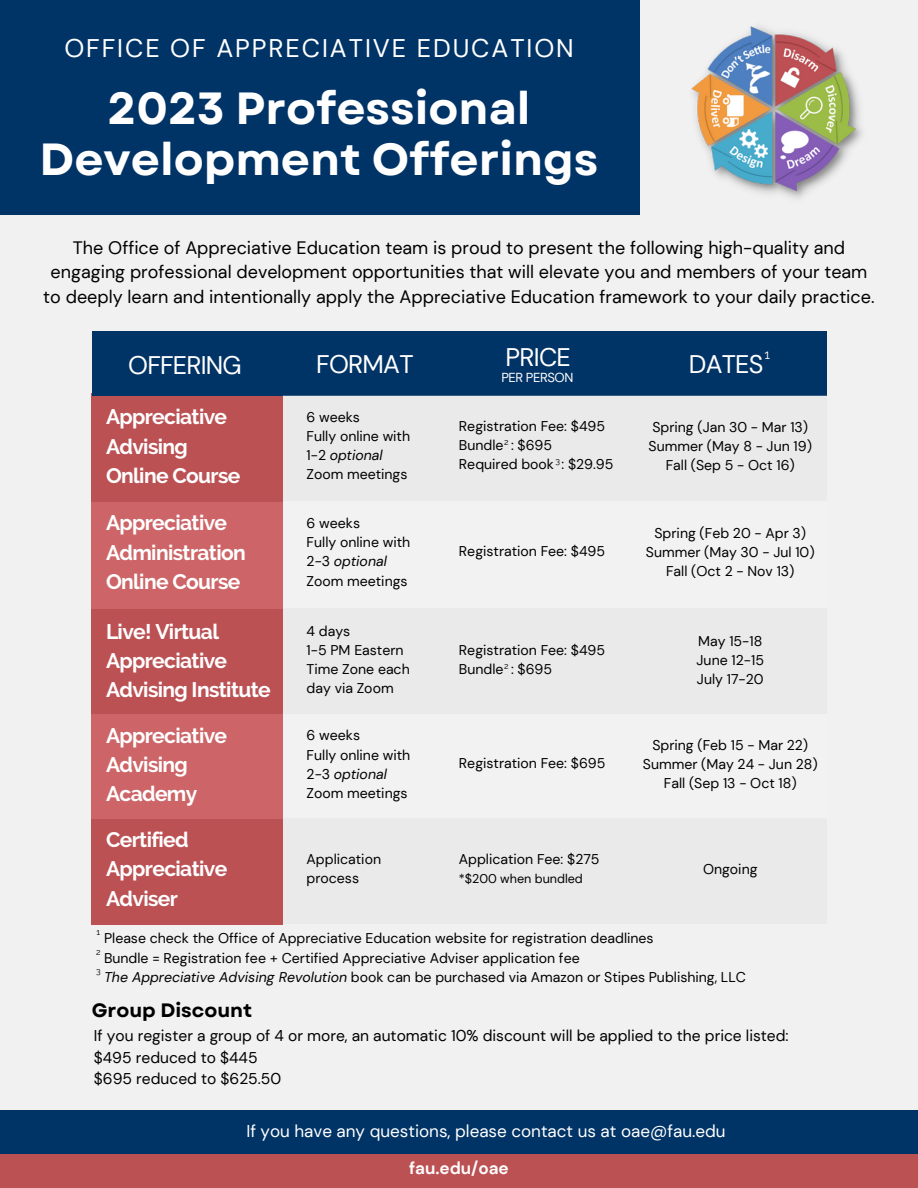
<style>
.page{position:relative;width:918px;height:1188px;background:#f2f1f2}
.page>*{position:absolute;margin:0;border:0;box-sizing:border-box;transform-origin:0 0}
.t1{font:700 45px/51.8px "Garet";color:#fff;text-align:center}
.t2{font:25.5px "DM Sans";letter-spacing:.075em;color:#fff}
.t3{font:25.35px "DM Sans";letter-spacing:-.03em;color:#fff}
.t4{font:700 21px/29.2px "Raleway";letter-spacing:-.03em;color:#fff}
.t5{font:700 19.35px "Garet";color:#000}
.t6{font:18px/24.8px "DM Sans";color:#000;text-align:center}
.t7{font:17.1px "DM Sans";color:#fff}
.t8{font:700 17.1px "DM Sans";color:#fff}
.t9{font:15.6px/21.3px "DM Sans";color:#000}
.t10{font:14.1px/19.2px "DM Sans";color:#000}
.t11{font:13.05px "DM Sans";letter-spacing:-.03em;color:#fff}
.t12{font:13.05px "Raleway";color:#fff}
.t13{font:12.6px "DM Sans";color:#000}
.t14{font:8.55px/18.8px "Raleway";color:#000}
.s1{font-style:italic}
</style>
<div class="page">
<div style="left:0;top:0;width:640px;height:215px;background:#036"></div>
<div style="left:0;top:1111px;width:918px;height:77px;background:#036"></div>
<div style="left:0;top:1154px;width:918px;height:34px;background:#bc5154"></div>
<img style="left:691px;top:26px;width:171px;height:173px">
<div style="left:92px;top:394px;width:191px;height:110px;background:#bc5154"></div>
<div style="left:92px;top:592px;width:191px;height:127px;background:#bc5154"></div>
<div style="left:92px;top:502px;width:191px;height:107px;background:#cd6568"></div>
<div style="left:92px;top:332px;width:734px;height:64px;background:#036"></div>
<div style="left:283px;top:396px;width:543px;height:105px;background:#ebeaeb"></div>
<div style="left:283px;top:608px;width:543px;height:106px;background:#ebeaeb"></div>
<div style="left:92px;top:714px;width:191px;height:108px;background:#cd6568"></div>
<div style="left:92px;top:819px;width:191px;height:105px;background:#bc5154"></div>
<div style="left:283px;top:818px;width:543px;height:106px;background:#ebeaeb"></div>
<h2 class="t2" style="left:64px;top:32px;width:511px">OFFICE OF APPRECIATIVE EDUCATION</h2>
<h1 class="t1" style="left:40px;top:82px;width:560px">2023 Professional<br>Development Offerings</h1>
<p class="t6" style="left:43px;top:235px;width:833px">The Office of Appreciative Education team is proud to present the following high-quality and engaging professional development opportunities that will elevate you and members of your team to deeply learn and intentionally apply the Appreciative Education framework to your daily practice.</p>
<h3 class="t3" style="left:506px;top:341px;width:67px">PRICE</h3>
<p class="t12" style="left:765px;top:347px;width:7px">1</p>
<h3 class="t3" style="left:128px;top:349px;width:115px">OFFERING</h3>
<h3 class="t3" style="left:316px;top:348px;width:99px">FORMAT</h3>
<h3 class="t3" style="left:689px;top:348px;width:76px">DATES</h3>
<p class="t11" style="left:501px;top:369px;width:74px">PER PERSON</p>
<h3 class="t4" style="left:106px;top:402px;width:136px">Appreciative<br>Advising<br>Online Course</h3>
<p class="t10" style="left:307px;top:408px;width:105px">6 weeks<br>Fully online with<br>1-2 <span class="s1">optional<br></span>Zoom meetings</p>
<p class="t10" style="left:649px;top:417px;width:165px;text-align:center">Spring (Jan 30 - Mar 13)<br>Summer (May 8 - Jun 19)<br>Fall (Sep 5 - Oct 16)</p>
<p class="t10" style="left:459px;top:417px;width:156px">Registration Fee: $495<br>Bundle : $695<br>Required book : $29.95</p>
<p class="t14" style="left:504px;top:433px;width:6px">2</p>
<p class="t14" style="left:556px;top:451px;width:6px">3</p>
<h3 class="t4" style="left:106px;top:508px;width:141px">Appreciative<br>Administration<br>Online Course</h3>
<h3 class="t4" style="left:106px;top:616px;width:166px">Live! Virtual<br>Appreciative<br>Advising Institute</h3>
<h3 class="t4" style="left:106px;top:721px;width:123px">Appreciative<br>Advising<br>Academy</h3>
<p class="t10" style="left:307px;top:726px;width:105px">6 weeks<br>Fully online with<br>2-3 <span class="s1">optional<br></span>Zoom meetings</p>
<p class="t10" style="left:307px;top:514px;width:105px">6 weeks<br>Fully online with<br>2-3 <span class="s1">optional<br></span>Zoom meetings</p>
<p class="t10" style="left:646px;top:523px;width:170px;text-align:center">Spring (Feb 20 - Apr 3)<br>Summer (May 30 - Jul 10)<br>Fall (Oct 2 - Nov 13)</p>
<p class="t10" style="left:459px;top:542px;width:148px">Registration Fee: $495</p>
<p class="t10" style="left:307px;top:621px;width:105px">4 days<br>1-5 PM Eastern<br>Time Zone each day via Zoom</p>
<p class="t10" style="left:697px;top:632px;width:69px;text-align:justify">May 15-18<br>June 12-15<br>July 17-20</p>
<p class="t10" style="left:459px;top:640px;width:148px">Registration Fee: $495<br>Bundle : $695</p>
<p class="t14" style="left:504px;top:656px;width:6px">2</p>
<p class="t10" style="left:643px;top:736px;width:176px;text-align:center">Spring (Feb 15 - Mar 22)<br>Summer (May 24 - Jun 28)<br>Fall (Sep 13 - Oct 18)</p>
<p class="t10" style="left:459px;top:754px;width:148px">Registration Fee: $695</p>
<h3 class="t4" style="left:106px;top:825px;width:123px">Certified<br>Appreciative<br>Adviser</h3>
<p class="t10" style="left:307px;top:850px;width:76px">Application process</p>
<p class="t10" style="left:459px;top:850px;width:142px">Application Fee: $275</p>
<p class="t13" style="left:459px;top:871px;width:125px">*$200 when bundled</p>
<p class="t10" style="left:703px;top:859px;width:56px">Ongoing</p>
<p class="t14" style="left:97px;top:922px;width:5px">1</p>
<p class="t14" style="left:96px;top:943px;width:6px">2<br>3</p>
<p class="t10" style="left:104px;top:929px;width:643px">Please check the Office of Appreciative Education website for registration deadlines<br>Bundle = Registration fee + Certified Appreciative Adviser application fee<br><span class="s1">The Appreciative Advising Revolution</span> book can be purchased via Amazon or Stipes Publishing, LLC</p>
<h3 class="t5" style="left:92px;top:996px;width:162px">Group Discount</h3>
<p class="t9" style="left:94px;top:1025px;width:696px">If you register a group of 4 or more, an automatic 10% discount will be applied to the price listed: $495 reduced to $445<br>$695 reduced to $625.50</p>
<p class="t7" style="left:246px;top:1120px;width:481px">If you have any questions, please contact us at oae@fau.edu</p>
<p class="t8" style="left:409px;top:1157px;width:101px">fau.edu/oae</p>
</div>
